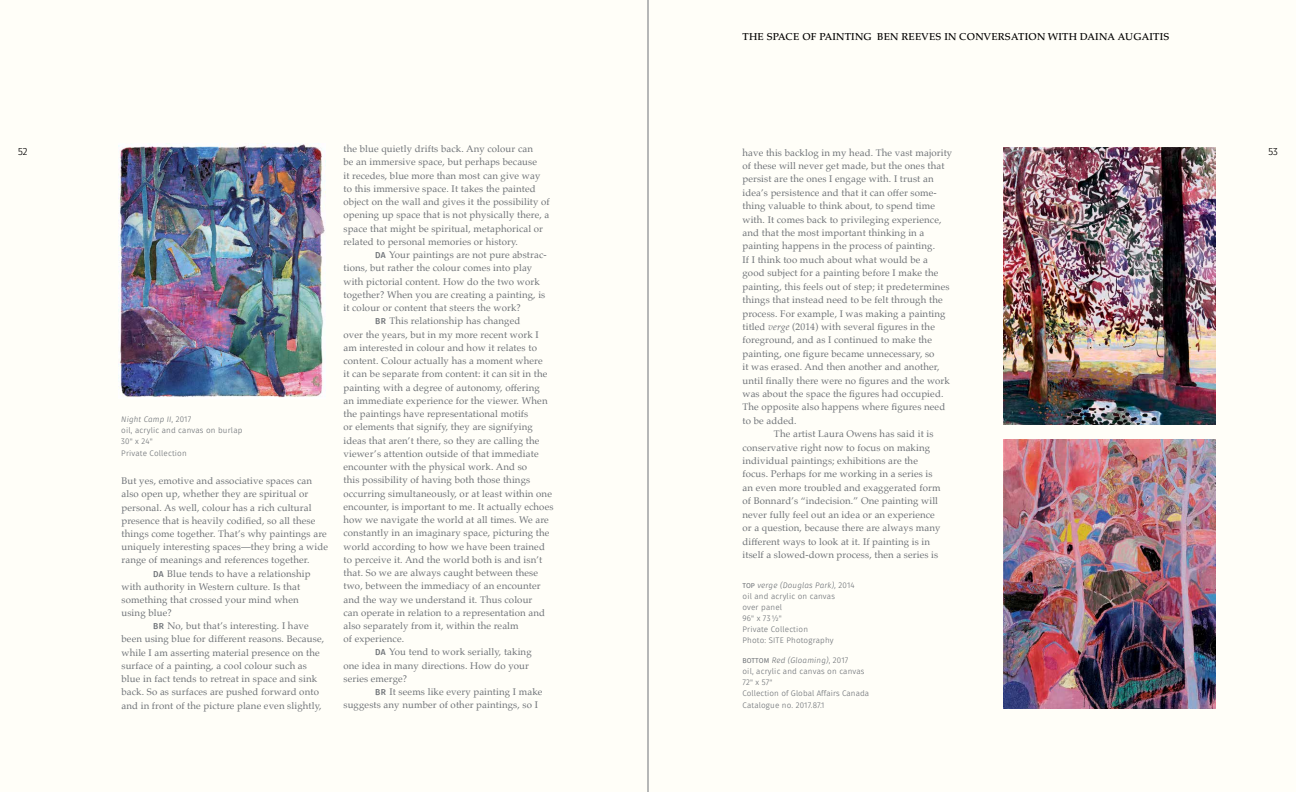
<style>
.page{position:relative;width:1296px;height:792px;background:#fff}
.page>*{position:absolute;margin:0;border:0;box-sizing:border-box;transform-origin:0 0}
.t1{font:500 10px "Palatino LT Std";letter-spacing:.02em;color:#000}
.t2{font:10px "Gardenia";color:#000}
.t3{font:9.6px/13.2px "Palatino";letter-spacing:.015em;color:#6e7277}
.t4{font:8px/11px "Gardenia";letter-spacing:.02em;color:#6e7277}
.s1{font-family:"Gardenia";font-weight:700;font-size:8.5px}
.s2{font-style:italic}
.s3{font-size:7px}
</style>
<div class="page">
<div style="left:0;top:0;width:648px;height:792px;background:#fffef8"></div>
<div style="left:648px;top:0;width:648px;height:792px;background:#fffef8"></div>
<img style="left:1003px;top:439px;width:212px;height:270px">
<img style="left:119px;top:144px;width:207px;height:254px">
<img style="left:1003px;top:148px;width:212px;height:276px">
<hr style="left:648px;top:0;width:1px;height:792px;background:#6e7277">
<p class="t1" style="left:742px;top:31px;width:428px">THE SPACE OF PAINTING BEN REEVES IN CONVERSATION WITH DAINA AUGAITIS</p>
<p class="t3" style="left:343px;top:142px;width:208px">the blue quietly drifts back. Any colour can<br>be an immersive space, but perhaps because<br>it recedes, blue more than most can give way to this immersive space. It takes the painted object on the wall and gives it the possibility of opening up space that is not physically there, a space that might be spiritual, metaphorical or related to personal memories or history.</p>
<p class="t3" style="left:375px;top:248px;width:173px"><span class="s1">DA</span> Your paintings are not pure abstrac-</p>
<p class="t3" style="left:344px;top:261px;width:190px">tions, but rather the colour comes into play</p>
<p class="t3" style="left:344px;top:275px;width:198px">with pictorial content. How do the two work</p>
<p class="t3" style="left:344px;top:288px;width:203px">together? When you are creating a painting, is</p>
<p class="t3" style="left:344px;top:301px;width:179px">it colour or content that steers the work?</p>
<p class="t3" style="left:375px;top:314px;width:147px"><span class="s1">BR</span> This relationship has changed</p>
<p class="t3" style="left:343px;top:328px;width:197px">over the years, but in my more recent work I</p>
<p class="t3" style="left:343px;top:341px;width:195px">am interested in colour and how it relates to</p>
<p class="t3" style="left:343px;top:354px;width:201px">content. Colour actually has a moment where</p>
<p class="t3" style="left:343px;top:367px;width:205px">it can be separate from content: it can sit in the</p>
<p class="t3" style="left:343px;top:381px;width:198px">painting with a degree of autonomy, offering</p>
<p class="t3" style="left:343px;top:394px;width:206px">an immediate experience for the viewer. When</p>
<p class="t3" style="left:343px;top:407px;width:186px">the paintings have representational motifs</p>
<p class="t3" style="left:343px;top:420px;width:191px">or elements that signify, they are signifying</p>
<p class="t3" style="left:343px;top:434px;width:197px">ideas that aren’t there, so they are calling the</p>
<p class="t3" style="left:343px;top:447px;width:197px">viewer’s attention outside of that immediate</p>
<p class="t3" style="left:343px;top:460px;width:185px">encounter with the physical work. And so</p>
<p class="t3" style="left:343px;top:473px;width:188px">this possibility of having both those things</p>
<p class="t3" style="left:343px;top:487px;width:210px">occurring simultaneously, or at least within one</p>
<p class="t3" style="left:343px;top:500px;width:212px">encounter, is important to me. It actually echoes</p>
<p class="t3" style="left:343px;top:513px;width:207px">how we navigate the world at all times. We are</p>
<p class="t3" style="left:343px;top:526px;width:208px">constantly in an imaginary space, picturing the</p>
<p class="t3" style="left:343px;top:540px;width:203px">world according to how we have been trained</p>
<p class="t3" style="left:343px;top:553px;width:200px">to perceive it. And the world both is and isn’t</p>
<p class="t3" style="left:343px;top:566px;width:196px">that. So we are always caught between these</p>
<p class="t3" style="left:343px;top:579px;width:199px">two, between the immediacy of an encounter</p>
<p class="t3" style="left:343px;top:593px;width:190px">and the way we understand it. Thus colour</p>
<p class="t3" style="left:344px;top:606px;width:203px">can operate in relation to a representation and</p>
<p class="t3" style="left:344px;top:619px;width:177px">also separately from it, within the realm</p>
<p class="t3" style="left:344px;top:632px;width:62px">of experience.</p>
<p class="t3" style="left:375px;top:646px;width:158px"><span class="s1">DA</span> You tend to work serially, taking</p>
<p class="t3" style="left:344px;top:659px;width:187px">one idea in many directions. How do your</p>
<p class="t3" style="left:344px;top:672px;width:65px">series emerge?</p>
<p class="t3" style="left:375px;top:685px;width:169px"><span class="s1">BR</span> It seems like every painting I make</p>
<p class="t3" style="left:343px;top:699px;width:196px">suggests any number of other paintings, so I</p>
<p class="t2" style="left:18px;top:145px;width:11px">52</p>
<p class="t2" style="left:1268px;top:145px;width:11px">53</p>
<p class="t3" style="left:742px;top:146px;width:211px">have this backlog in my head. The vast majority</p>
<p class="t3" style="left:742px;top:159px;width:204px">of these will never get made, but the ones that</p>
<p class="t3" style="left:742px;top:172px;width:193px">persist are the ones I engage with. I trust an</p>
<p class="t3" style="left:742px;top:186px;width:196px">idea’s persistence and that it can offer some-</p>
<p class="t3" style="left:742px;top:199px;width:194px">thing valuable to think about, to spend time</p>
<p class="t3" style="left:742px;top:213px;width:201px">with. It comes back to privileging experience,</p>
<p class="t3" style="left:742px;top:226px;width:183px">and that the most important thinking in a</p>
<p class="t3" style="left:742px;top:240px;width:194px">painting happens in the process of painting.</p>
<p class="t3" style="left:742px;top:253px;width:187px">If I think too much about what would be a</p>
<p class="t3" style="left:742px;top:266px;width:197px">good subject for a painting before I make the</p>
<p class="t3" style="left:742px;top:280px;width:209px">painting, this feels out of step; it predetermines</p>
<p class="t3" style="left:742px;top:293px;width:202px">things that instead need to be felt through the</p>
<p class="t3" style="left:742px;top:307px;width:205px">process. For example, I was making a painting</p>
<p class="t3" style="left:742px;top:320px;width:194px">titled <span class="s2">verge</span> (2014) with several figures in the</p>
<p class="t3" style="left:742px;top:333px;width:191px">foreground, and as I continued to make the</p>
<p class="t3" style="left:742px;top:347px;width:194px">painting, one figure became unnecessary, so</p>
<p class="t3" style="left:742px;top:360px;width:199px">it was erased. And then another and another,</p>
<p class="t3" style="left:742px;top:374px;width:209px">until finally there were no figures and the work</p>
<p class="t3" style="left:742px;top:387px;width:202px">was about the space the figures had occupied.</p>
<p class="t3" style="left:742px;top:400px;width:204px">The opposite also happens where figures need</p>
<p class="t3" style="left:742px;top:414px;width:56px">to be added.</p>
<p class="t3" style="left:774px;top:427px;width:161px">The artist Laura Owens has said it is</p>
<p class="t3" style="left:742px;top:441px;width:189px">conservative right now to focus on making</p>
<p class="t3" style="left:742px;top:454px;width:177px">individual paintings; exhibitions are the</p>
<p class="t3" style="left:742px;top:468px;width:192px">focus. Perhaps for me working in a series is</p>
<p class="t3" style="left:742px;top:481px;width:200px">an even more troubled and exaggerated form</p>
<p class="t3" style="left:742px;top:494px;width:197px">of Bonnard’s “indecision.” One painting will</p>
<p class="t3" style="left:742px;top:508px;width:194px">never fully feel out an idea or an experience</p>
<p class="t3" style="left:742px;top:521px;width:200px">or a question, because there are always many</p>
<p class="t3" style="left:742px;top:535px;width:189px">different ways to look at it. If painting is in</p>
<p class="t3" style="left:742px;top:548px;width:197px">itself a slowed-down process, then a series is</p>
<p class="t4" style="left:121px;top:414px;width:123px"><span class="s2">Night Camp II</span>, 2017<br>oil, acrylic and canvas on burlap<br>30" x 24"</p>
<p class="t4" style="left:121px;top:448px;width:67px">Private Collection</p>
<p class="t3" style="left:122px;top:474px;width:192px">But yes, emotive and associative spaces can</p>
<p class="t3" style="left:122px;top:487px;width:188px">also open up, whether they are spiritual or</p>
<p class="t3" style="left:122px;top:501px;width:192px">personal. As well, colour has a rich cultural</p>
<p class="t3" style="left:122px;top:514px;width:195px">presence that is heavily codified, so all these</p>
<p class="t3" style="left:122px;top:527px;width:207px">things come together. That’s why paintings are</p>
<p class="t3" style="left:122px;top:540px;width:208px">uniquely interesting spaces—they bring a wide</p>
<p class="t3" style="left:122px;top:553px;width:190px">range of meanings and references together.</p>
<p class="t3" style="left:153px;top:567px;width:159px"><span class="s1">DA</span> Blue tends to have a relationship</p>
<p class="t3" style="left:121px;top:580px;width:180px">with authority in Western culture. Is that</p>
<p class="t3" style="left:121px;top:593px;width:179px">something that crossed your mind when</p>
<p class="t3" style="left:122px;top:606px;width:52px">using blue?</p>
<p class="t3" style="left:153px;top:619px;width:157px"><span class="s1">BR</span> No, but that’s interesting. I have</p>
<p class="t3" style="left:121px;top:633px;width:204px">been using blue for different reasons. Because,</p>
<p class="t3" style="left:121px;top:646px;width:200px">while I am asserting material presence on the</p>
<p class="t3" style="left:121px;top:659px;width:187px">surface of a painting, a cool colour such as</p>
<p class="t3" style="left:121px;top:672px;width:197px">blue in fact tends to retreat in space and sink</p>
<p class="t3" style="left:121px;top:685px;width:199px">back. So as surfaces are pushed forward onto</p>
<p class="t3" style="left:121px;top:699px;width:202px">and in front of the picture plane even slightly,</p>
<p class="t4" style="left:742px;top:580px;width:114px"><span class="s3">TOP</span> <span class="s2">verge (Douglas Park),</span> 2014 oil and acrylic on canvas<br>over panel<br>96" x 73½"<br>Private Collection<br>Photo: SITE Photography</p>
<p class="t4" style="left:742px;top:655px;width:128px"><span class="s3">BOTTOM</span> <span class="s2">Red (Gloaming)</span>, 2017<br>oil, acrylic and canvas on canvas<br>72" x 57"<br>Collection of Global Affairs Canada</p>
<p class="t4" style="left:742px;top:700px;width:84px">Catalogue no. 2017.87.1</p>
</div>
